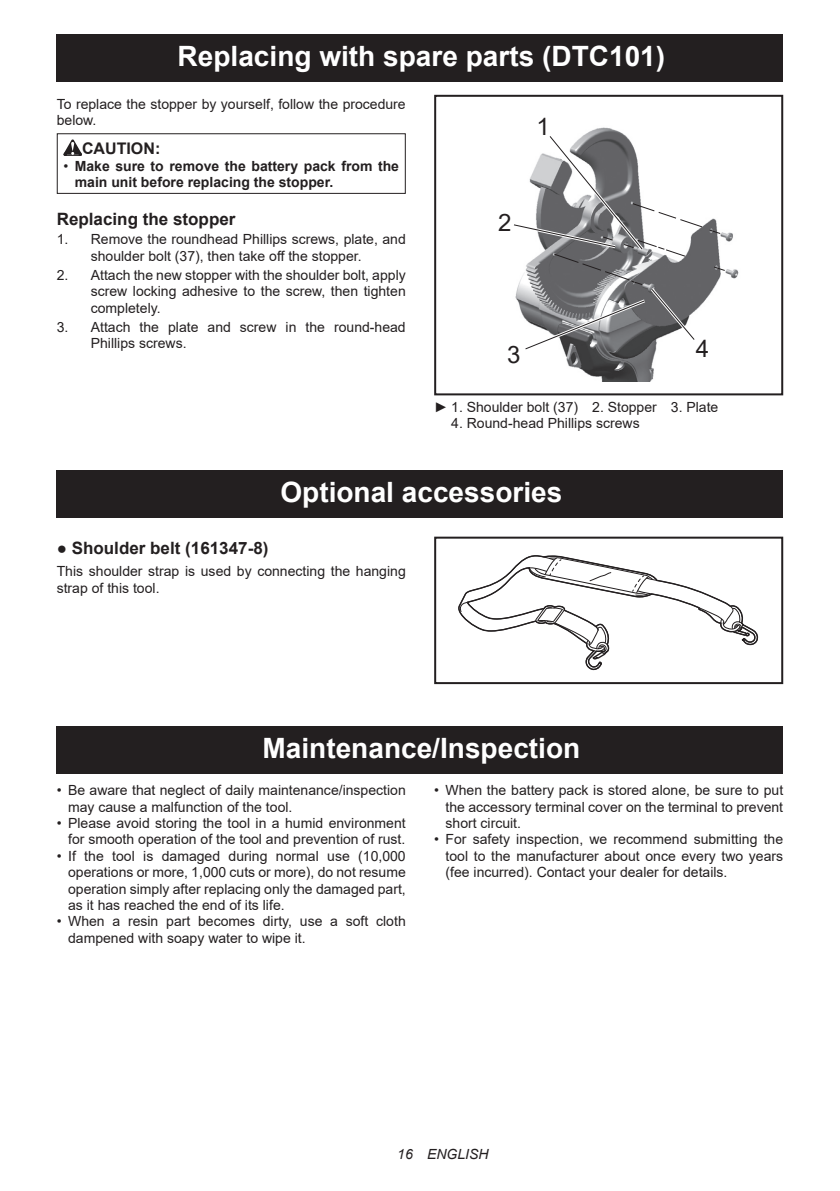
<style>
.page{position:relative;width:840px;height:1191px;background:#fff}
.page>*{position:absolute;margin:0;border:0;box-sizing:border-box;transform-origin:0 0}
.t1{font:700 28px "Arial";color:#fff}
.t2{font:24px "Arial";color:#231f20}
.t3{font:700 17px "Arial";color:#231f20}
.t4{font:700 16px "Arial";color:#231f20}
.t5{font:14px/16.4px "Arial";color:#231f20}
.t6{font:700 14px/16.4px "Arial";color:#231f20}
.t7{font:italic 14px "Arial";color:#231f20}
.s1{font-weight:400}
</style>
<div class="page">
<div style="left:57px;top:34px;width:725px;height:47px;background:#231f20"></div>
<svg style="left:63px;top:139px;width:19px;height:17px"></svg>
<div style="left:57px;top:133px;width:348px;height:61px;border:1px solid #231f20"></div>
<div style="left:434px;top:95px;width:348px;height:300px;border:2px solid #231f20"></div>
<img style="left:564px;top:127px;width:175px;height:255px">
<svg style="left:708px;top:229px;width:12px;height:5px"></svg>
<svg style="left:713px;top:266px;width:12px;height:5px"></svg>
<svg style="left:514px;top:132px;width:188px;height:221px"></svg>
<div style="left:57px;top:470px;width:725px;height:47px;background:#231f20"></div>
<svg style="left:458px;top:555px;width:301px;height:116px"></svg>
<div style="left:434px;top:536px;width:348px;height:148px;border:2px solid #231f20"></div>
<div style="left:57px;top:726px;width:725px;height:47px;background:#231f20"></div>
<h1 class="t1" style="left:177px;top:36px;width:489px">Replacing with spare parts (DTC101)</h1>
<p class="t5" style="left:57px;top:96px;width:350px">To replace the stopper by yourself, follow the procedure below.</p>
<p class="t4" style="left:82px;top:137px;width:80px">CAUTION:</p>
<p class="t6" style="left:75px;top:158px;width:325px;text-indent:-11px"><span class="s1">•</span> Make sure to remove the battery pack from the main unit before replacing the stopper.</p>
<p class="t3" style="left:57px;top:207px;width:180px">Replacing the stopper</p>
<p class="t5" style="left:91px;top:231px;width:316px;text-indent:-34px">1. Remove the roundhead Phillips screws, plate, and shoulder bolt (37), then take off the stopper.</p>
<p class="t5" style="left:91px;top:267px;width:316px;text-align:justify;text-indent:-34px">2. Attach the new stopper with the shoulder bolt, apply screw locking adhesive to the screw, then tighten completely.</p>
<p class="t5" style="left:91px;top:319px;width:316px;text-indent:-34px">3. Attach the plate and screw in the round-head<br>Phillips screws.</p>
<h2 class="t2" style="left:536px;top:110px;width:15px">1</h2>
<h2 class="t2" style="left:498px;top:206px;width:15px">2</h2>
<h2 class="t2" style="left:507px;top:338px;width:15px">3</h2>
<h2 class="t2" style="left:695px;top:332px;width:15px">4</h2>
<p class="t5" style="left:434px;top:398px;width:285px">► 1. Shoulder bolt (37) 2. Stopper 3. Plate</p>
<p class="t5" style="left:451px;top:415px;width:190px">4. Round-head Phillips screws</p>
<h1 class="t1" style="left:280px;top:472px;width:283px">Optional accessories</h1>
<p class="t3" style="left:57px;top:536px;width:213px">● Shoulder belt (161347-8)</p>
<p class="t5" style="left:57px;top:563px;width:350px">This shoulder strap is used by connecting the hanging strap of this tool.</p>
<h1 class="t1" style="left:262px;top:728px;width:319px">Maintenance/Inspection</h1>
<p class="t5" style="left:68px;top:782px;width:339px;text-indent:-11px">• Be aware that neglect of daily maintenance/inspection may cause a malfunction of the tool.</p>
<p class="t5" style="left:57px;top:815px;width:350px;text-align:right">• Please avoid storing the tool in a humid environment for smooth operation of the tool and prevention of rust.</p>
<p class="t5" style="left:68px;top:847px;width:339px;text-align:justify;text-indent:-11px">• If the tool is damaged during normal use (10,000 operations or more, 1,000 cuts or more), do not resume operation simply after replacing only the damaged part, as it has reached the end of its life.</p>
<p class="t5" style="left:68px;top:913px;width:339px;text-indent:-11px">• When a resin part becomes dirty, use a soft cloth dampened with soapy water to wipe it.</p>
<p class="t5" style="left:445px;top:782px;width:339px;text-align:justify;text-indent:-11px">• When the battery pack is stored alone, be sure to put the accessory terminal cover on the terminal to prevent short circuit.</p>
<p class="t5" style="left:445px;top:831px;width:339px;text-align:justify;text-indent:-11px">• For safety inspection, we recommend submitting the tool to the manufacturer about once every two years (fee incurred). Contact your dealer for details.</p>
<p class="t7" style="left:397px;top:1144px;width:93px">16 ENGLISH</p>
</div>
